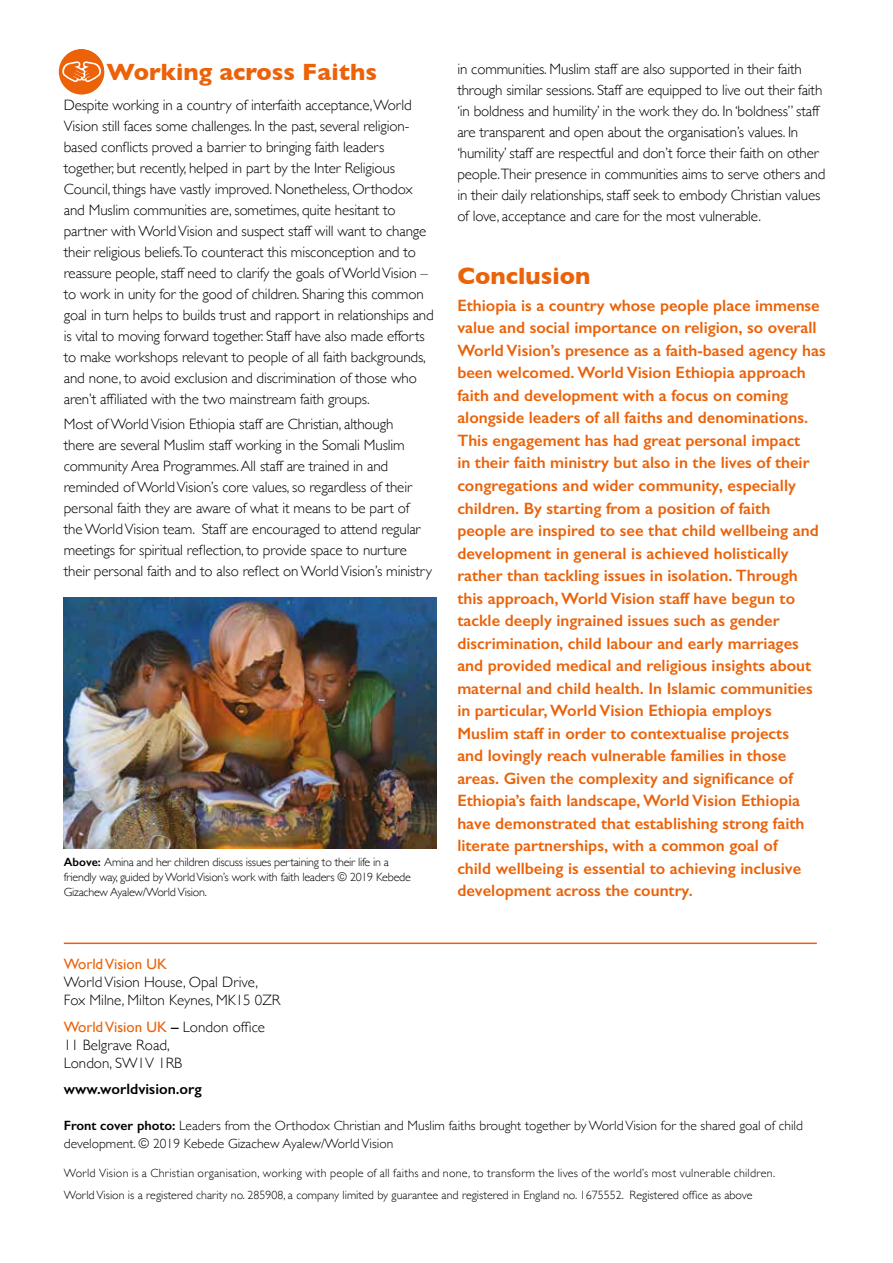
<style>
.page{position:relative;width:893px;height:1263px;background:#fff}
.page>*{position:absolute;margin:0;border:0;box-sizing:border-box;transform-origin:0 0}
.t1{font:700 24px "Gill Sans";color:#eb6209}
.t2{font:600 16.5px/22.5px "Gill Sans";color:#eb6209}
.t3{font:300 15px/21px "Gill Sans";letter-spacing:-.01em;color:#000}
.t4{font:600 15px "Gill Sans";color:#000}
.t5{font:15px "Gill Sans";color:#eb6209}
.t6{font:300 13.5px/18px "Gill Sans";color:#000}
.t7{font:300 12px/22.2px "Gill Sans";color:#000}
.t8{font:300 12px/15px "Gill Sans";letter-spacing:-.02em;color:#000}
.s1{font-weight:600}
.s2{font-weight:400;color:#eb6209}
.s3{font-weight:400}
</style>
<div class="page">
<div style="left:59px;top:49px;width:45px;height:46px;background:#eb6209;border-radius:50%"></div>
<svg style="left:60px;top:61px;width:43px;height:21px"></svg>
<hr style="left:64px;top:942px;width:752px;height:2px;background:#eb6209">
<img style="left:64px;top:597px;width:372px;height:251px">
<h1 class="t1" style="left:106px;top:53px;width:272px">Working across Faiths</h1>
<p class="t3" style="left:64px;top:94px;width:371px">Despite working in a country of interfaith acceptance, World Vision still faces some challenges. In the past, several religion&shy;based conflicts proved a barrier to bringing faith leaders together, but recently, helped in part by the Inter Religious Council, things have vastly improved. Nonetheless, Orthodox and Muslim communities are, sometimes, quite hesitant to partner with World Vision and suspect staff will want to change their religious beliefs.To counteract this misconception and to reassure people, staff need to clarify the goals of World Vision – to work in unity for the good of children. Sharing this common goal in turn helps to builds trust and rapport in relationships and is vital to moving forward together. Staff have also made efforts to make workshops relevant to people of all faith backgrounds, and none, to avoid exclusion and discrimination of those who aren’t affiliated with the two mainstream faith groups.</p>
<p class="t3" style="left:64px;top:413px;width:369px">Most of World Vision Ethiopia staff are Christian, although<br>there are several Muslim staff working in the Somali Muslim community Area Programmes. All staff are trained in and reminded of World Vision’s core values, so regardless of their personal faith they are aware of what it means to be part of the World Vision team. Staff are encouraged to attend regular meetings for spiritual reflection, to provide space to nurture their personal faith and to also reflect on World Vision’s ministry</p>
<p class="t8" style="left:64px;top:853px;width:348px"><span class="s1">Above:</span> Amina and her children discuss issues pertaining to their life in a friendly way, guided by World Vision’s work with faith leaders © 2019 Kebede<br>Gizachew Ayalew/World Vision.</p>
<p class="t3" style="left:457px;top:58px;width:369px">in communities. Muslim staff are also supported in their faith through similar sessions. Staff are equipped to live out their faith ‘in boldness and humility’ in the work they do. In ‘boldness’’ staff are transparent and open about the organisation’s values. In ‘humility’ staff are respectful and don’t force their faith on other people.Their presence in communities aims to serve others and in their daily relationships, staff seek to embody Christian values of love, acceptance and care for the most vulnerable.</p>
<h1 class="t1" style="left:457px;top:257px;width:134px">Conclusion</h1>
<p class="t2" style="left:457px;top:294px;width:370px">Ethiopia is a country whose people place immense value and social importance on religion, so overall World Vision’s presence as a faith-based agency has been welcomed. World Vision Ethiopia approach faith and development with a focus on coming alongside leaders of all faiths and denominations.<br>This engagement has had great personal impact<br>in their faith ministry but also in the lives of their congregations and wider community, especially children. By starting from a position of faith<br>people are inspired to see that child wellbeing and development in general is achieved holistically rather than tackling issues in isolation. Through this approach, World Vision staff have begun to tackle deeply ingrained issues such as gender discrimination, child labour and early marriages and provided medical and religious insights about maternal and child health. In Islamic communities in particular, World Vision Ethiopia employs Muslim staff in order to contextualise projects<br>and lovingly reach vulnerable families in those areas. Given the complexity and significance of Ethiopia’s faith landscape, World Vision Ethiopia have demonstrated that establishing strong faith literate partnerships, with a common goal of<br>child wellbeing is essential to achieving inclusive development across the country.</p>
<p class="t5" style="left:64px;top:955px;width:105px">World Vision UK</p>
<p class="t3" style="left:64px;top:973px;width:218px;line-height:18px">World Vision House, Opal Drive,<br>Fox Milne, Milton Keynes, MK15 0ZR</p>
<p class="t3" style="left:64px;top:1017px;width:203px;line-height:18px"><span class="s2">World Vision UK</span> <span class="s3">–</span> London office<br>11 Belgrave Road,<br>London, SW1V 1RB</p>
<p class="t4" style="left:64px;top:1080px;width:139px">www.worldvision.org</p>
<p class="t6" style="left:64px;top:1116px;width:740px"><span class="s1">Front cover photo:</span> Leaders from the Orthodox Christian and Muslim faiths brought together by World Vision for the shared goal of child development. © 2019 Kebede Gizachew Ayalew/World Vision</p>
<p class="t7" style="left:64px;top:1161px;width:713px">World Vision is a Christian organisation, working with people of all faiths and none, to transform the lives of the world’s most vulnerable children.<br>World Vision is a registered charity no. 285908, a company limited by guarantee and registered in England no. 1675552. Registered office as above</p>
</div>
